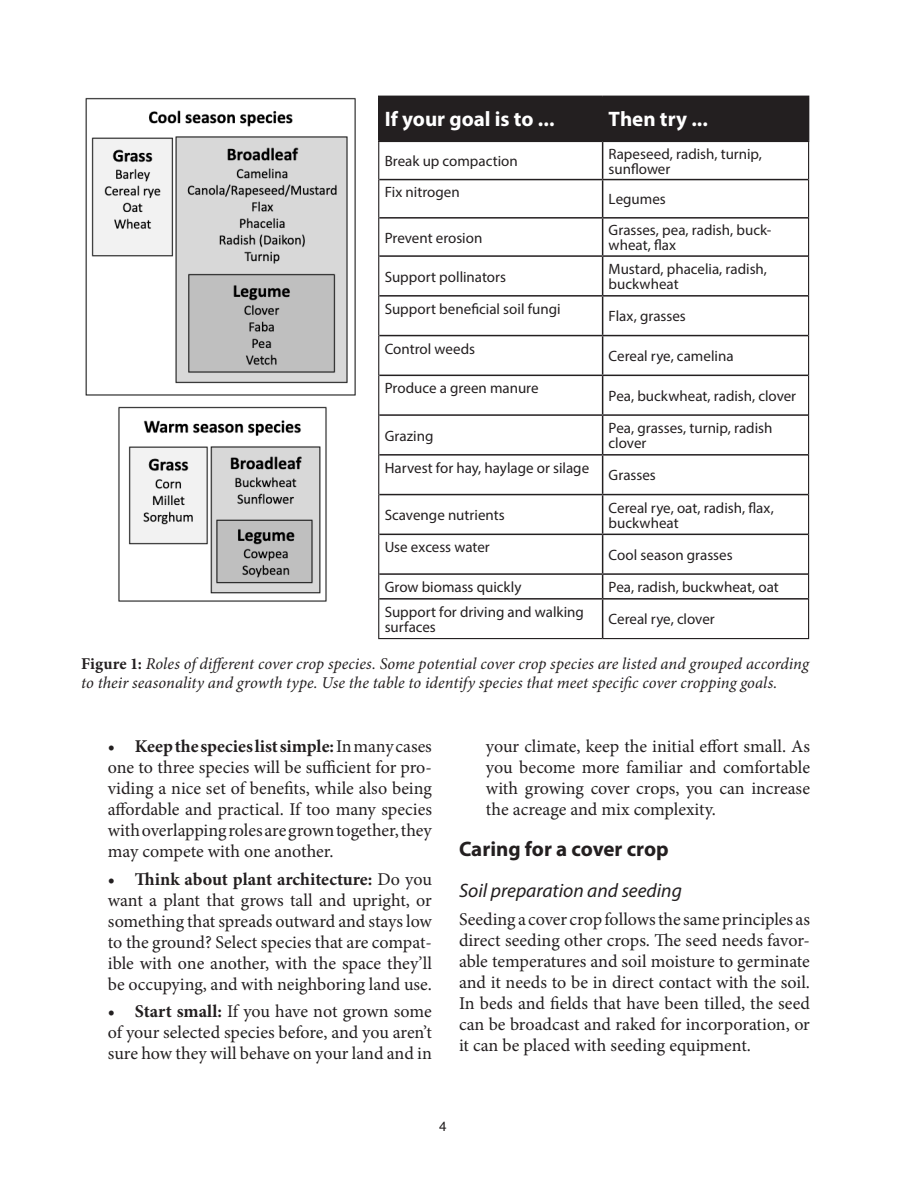
<style>
.page{position:relative;width:918px;height:1188px;background:#fff}
.page>*{position:absolute;margin:0;border:0;box-sizing:border-box;transform-origin:0 0}
.Table_text{font:700 21px "Myriad Pro";color:#fff}
.Subhead_H2{font:700 21px "Myriad Pro";color:#231f20}
.Subhead_H3{font:italic 19.5px "Myriad Pro";color:#231f20}
.Body_text_-_bullets{font:18px/21px "Minion Pro";letter-spacing:-.005em;color:#231f20;text-align:justify}
.Body_text{font:18px/21px "Minion Pro";color:#231f20;text-align:justify}
.t1{font:italic 16.5px/19.8px "Minion Pro";color:#231f20}
.Table_text-2{font:15px/15px "Myriad Pro";color:#231f20}
.t2{font:13.5px "Helvetica";color:#231f20}
.s1{font-weight:700;font-style:normal}
.s2{font-weight:700}
</style>
<div class="page">
<img style="left:85px;top:97px;width:271px;height:299px">
<img style="left:118px;top:406px;width:209px;height:196px">
<div style="left:380px;top:97px;width:428px;height:44px;background:#231f20"></div>
<hr style="left:378px;top:142px;width:1px;height:38px;background:#231f20">
<hr style="left:808px;top:142px;width:1px;height:38px;background:#231f20">
<hr style="left:378px;top:180px;width:1px;height:38px;background:#231f20">
<hr style="left:808px;top:180px;width:1px;height:38px;background:#231f20">
<hr style="left:378px;top:218px;width:1px;height:38px;background:#231f20">
<hr style="left:808px;top:218px;width:1px;height:38px;background:#231f20">
<hr style="left:378px;top:256px;width:1px;height:40px;background:#231f20">
<hr style="left:808px;top:256px;width:1px;height:40px;background:#231f20">
<hr style="left:378px;top:296px;width:1px;height:40px;background:#231f20">
<hr style="left:808px;top:296px;width:1px;height:40px;background:#231f20">
<hr style="left:378px;top:336px;width:1px;height:39px;background:#231f20">
<hr style="left:808px;top:336px;width:1px;height:39px;background:#231f20">
<hr style="left:378px;top:375px;width:1px;height:40px;background:#231f20">
<hr style="left:808px;top:375px;width:1px;height:40px;background:#231f20">
<hr style="left:378px;top:415px;width:1px;height:40px;background:#231f20">
<hr style="left:808px;top:415px;width:1px;height:40px;background:#231f20">
<hr style="left:378px;top:455px;width:1px;height:40px;background:#231f20">
<hr style="left:808px;top:455px;width:1px;height:40px;background:#231f20">
<hr style="left:378px;top:495px;width:1px;height:39px;background:#231f20">
<hr style="left:808px;top:495px;width:1px;height:39px;background:#231f20">
<hr style="left:378px;top:534px;width:1px;height:40px;background:#231f20">
<hr style="left:808px;top:534px;width:1px;height:40px;background:#231f20">
<svg style="left:378px;top:574px;width:1px;height:25px"></svg>
<svg style="left:808px;top:574px;width:1px;height:25px"></svg>
<hr style="left:378px;top:599px;width:1px;height:39px;background:#231f20">
<hr style="left:808px;top:599px;width:1px;height:39px;background:#231f20">
<hr style="left:378px;top:638px;width:225px;height:1px;background:#231f20">
<hr style="left:603px;top:638px;width:206px;height:1px;background:#231f20">
<hr style="left:602px;top:142px;width:1px;height:37px;background:#231f20">
<hr style="left:379px;top:179px;width:224px;height:1px;background:#231f20">
<hr style="left:603px;top:179px;width:205px;height:1px;background:#231f20">
<hr style="left:602px;top:180px;width:1px;height:37px;background:#231f20">
<hr style="left:379px;top:217px;width:224px;height:2px;background:#231f20">
<hr style="left:603px;top:217px;width:205px;height:2px;background:#231f20">
<hr style="left:602px;top:219px;width:1px;height:36px;background:#231f20">
<hr style="left:379px;top:255px;width:224px;height:2px;background:#231f20">
<hr style="left:603px;top:255px;width:205px;height:2px;background:#231f20">
<hr style="left:602px;top:257px;width:1px;height:38px;background:#231f20">
<hr style="left:379px;top:295px;width:224px;height:2px;background:#231f20">
<hr style="left:603px;top:295px;width:205px;height:2px;background:#231f20">
<hr style="left:602px;top:297px;width:1px;height:38px;background:#231f20">
<hr style="left:379px;top:335px;width:224px;height:1px;background:#231f20">
<hr style="left:603px;top:335px;width:205px;height:1px;background:#231f20">
<hr style="left:602px;top:336px;width:1px;height:39px;background:#231f20">
<hr style="left:379px;top:375px;width:224px;height:1px;background:#231f20">
<hr style="left:603px;top:375px;width:205px;height:1px;background:#231f20">
<hr style="left:602px;top:376px;width:1px;height:38px;background:#231f20">
<hr style="left:379px;top:414px;width:224px;height:2px;background:#231f20">
<hr style="left:603px;top:414px;width:205px;height:2px;background:#231f20">
<hr style="left:602px;top:416px;width:1px;height:38px;background:#231f20">
<hr style="left:379px;top:454px;width:224px;height:2px;background:#231f20">
<hr style="left:603px;top:454px;width:205px;height:2px;background:#231f20">
<hr style="left:602px;top:456px;width:1px;height:38px;background:#231f20">
<hr style="left:379px;top:494px;width:224px;height:1px;background:#231f20">
<hr style="left:603px;top:494px;width:205px;height:1px;background:#231f20">
<hr style="left:602px;top:495px;width:1px;height:39px;background:#231f20">
<hr style="left:379px;top:534px;width:224px;height:1px;background:#231f20">
<hr style="left:603px;top:534px;width:205px;height:1px;background:#231f20">
<hr style="left:602px;top:535px;width:1px;height:38px;background:#231f20">
<hr style="left:379px;top:573px;width:224px;height:2px;background:#231f20">
<hr style="left:603px;top:573px;width:205px;height:2px;background:#231f20">
<svg style="left:602px;top:575px;width:1px;height:23px"></svg>
<hr style="left:379px;top:598px;width:224px;height:2px;background:#231f20">
<hr style="left:603px;top:598px;width:205px;height:2px;background:#231f20">
<hr style="left:602px;top:600px;width:1px;height:38px;background:#231f20">
<hr style="left:378px;top:96px;width:225px;height:1px;background:#231f20">
<hr style="left:378px;top:97px;width:2px;height:44px;background:#231f20">
<hr style="left:603px;top:96px;width:206px;height:1px;background:#231f20">
<hr style="left:602px;top:97px;width:1px;height:44px;background:#231f20">
<hr style="left:808px;top:97px;width:1px;height:44px;background:#231f20">
<hr style="left:378px;top:141px;width:225px;height:1px;background:#231f20">
<hr style="left:603px;top:141px;width:206px;height:1px;background:#231f20">
<p class="Table_text" style="left:385px;top:105px;width:171px">If your goal is to ...</p>
<p class="Table_text" style="left:609px;top:105px;width:101px">Then try ...</p>
<p class="Table_text-2" style="left:385px;top:153px;width:135px">Break up compaction</p>
<p class="Table_text-2" style="left:609px;top:146px;width:155px">Rapeseed, radish, turnip, sunflower</p>
<p class="Table_text-2" style="left:385px;top:184px;width:77px">Fix nitrogen</p>
<p class="Table_text-2" style="left:609px;top:192px;width:59px">Legumes</p>
<p class="Table_text-2" style="left:385px;top:230px;width:99px">Prevent erosion</p>
<p class="Table_text-2" style="left:609px;top:222px;width:164px">Grasses, pea, radish, buck&shy;wheat, flax</p>
<p class="Table_text-2" style="left:385px;top:269px;width:123px">Support pollinators</p>
<p class="Table_text-2" style="left:609px;top:261px;width:160px">Mustard, phacelia, radish, buckwheat</p>
<p class="Table_text-2" style="left:385px;top:301px;width:177px">Support beneficial soil fungi</p>
<p class="Table_text-2" style="left:609px;top:309px;width:79px">Flax, grasses</p>
<p class="Table_text-2" style="left:385px;top:341px;width:92px">Control weeds</p>
<p class="Table_text-2" style="left:609px;top:348px;width:126px">Cereal rye, camelina</p>
<p class="Table_text-2" style="left:385px;top:381px;width:155px">Produce a green manure</p>
<p class="Table_text-2" style="left:609px;top:388px;width:189px">Pea, buckwheat, radish, clover</p>
<p class="Table_text-2" style="left:385px;top:428px;width:50px">Grazing</p>
<p class="Table_text-2" style="left:609px;top:420px;width:165px">Pea, grasses, turnip, radish clover</p>
<p class="Table_text-2" style="left:385px;top:460px;width:206px">Harvest for hay, haylage or silage</p>
<p class="Table_text-2" style="left:609px;top:468px;width:49px">Grasses</p>
<p class="Table_text-2" style="left:385px;top:507px;width:122px">Scavenge nutrients</p>
<p class="Table_text-2" style="left:609px;top:500px;width:167px">Cereal rye, oat, radish, flax, buckwheat</p>
<p class="Table_text-2" style="left:385px;top:540px;width:107px">Use excess water</p>
<p class="Table_text-2" style="left:609px;top:547px;width:126px">Cool season grasses</p>
<p class="Table_text-2" style="left:385px;top:579px;width:138px">Grow biomass quickly</p>
<p class="Table_text-2" style="left:609px;top:579px;width:172px">Pea, radish, buckwheat, oat</p>
<p class="Table_text-2" style="left:385px;top:604px;width:201px">Support for driving and walking surfaces</p>
<p class="Table_text-2" style="left:609px;top:612px;width:108px">Cereal rye, clover</p>
<p class="t1" style="left:81px;top:653px;width:729px"><span class="s1">Figure 1:</span> Roles of different cover crop species. Some potential cover crop species are listed and grouped according to their seasonality and growth type. Use the table to identify species that meet specific cover cropping goals.</p>
<p class="Body_text_-_bullets" style="left:108px;top:736px;width:326px"><span class="s2">• Keep the species list simple:</span> In many cases one to three species will be sufficient for pro&shy;viding a nice set of benefits, while also being affordable and practical. If too many species with overlapping roles are grown together, they may compete with one another.</p>
<p class="Body_text_-_bullets" style="left:108px;top:868px;width:326px"><span class="s2">• Think about plant architecture:</span> Do you want a plant that grows tall and upright, or something that spreads outward and stays low to the ground? Select species that are compat&shy;ible with one another, with the space they’ll be occupying, and with neighboring land use.</p>
<p class="Body_text_-_bullets" style="left:108px;top:1001px;width:326px"><span class="s2">• Start small:</span> If you have not grown some of your selected species before, and you aren’t sure how they will behave on your land and in</p>
<p class="Body_text_-_bullets" style="left:486px;top:736px;width:326px">your climate, keep the initial effort small. As you become more familiar and comfortable with growing cover crops, you can increase the acreage and mix complexity.</p>
<h2 class="Subhead_H2" style="left:459px;top:835px;width:211px">Caring for a cover crop</h2>
<h3 class="Subhead_H3" style="left:459px;top:879px;width:224px">Soil preparation and seeding</h3>
<p class="Body_text" style="left:459px;top:909px;width:353px">Seeding a cover crop follows the same principles as direct seeding other crops. The seed needs favor&shy;able temperatures and soil moisture to germinate and it needs to be in direct contact with the soil.<br>In beds and fields that have been tilled, the seed can be broadcast and raked for incorporation, or it can be placed with seeding equipment.</p>
<p class="t2" style="left:439px;top:1116px;width:9px">4</p>
</div>
